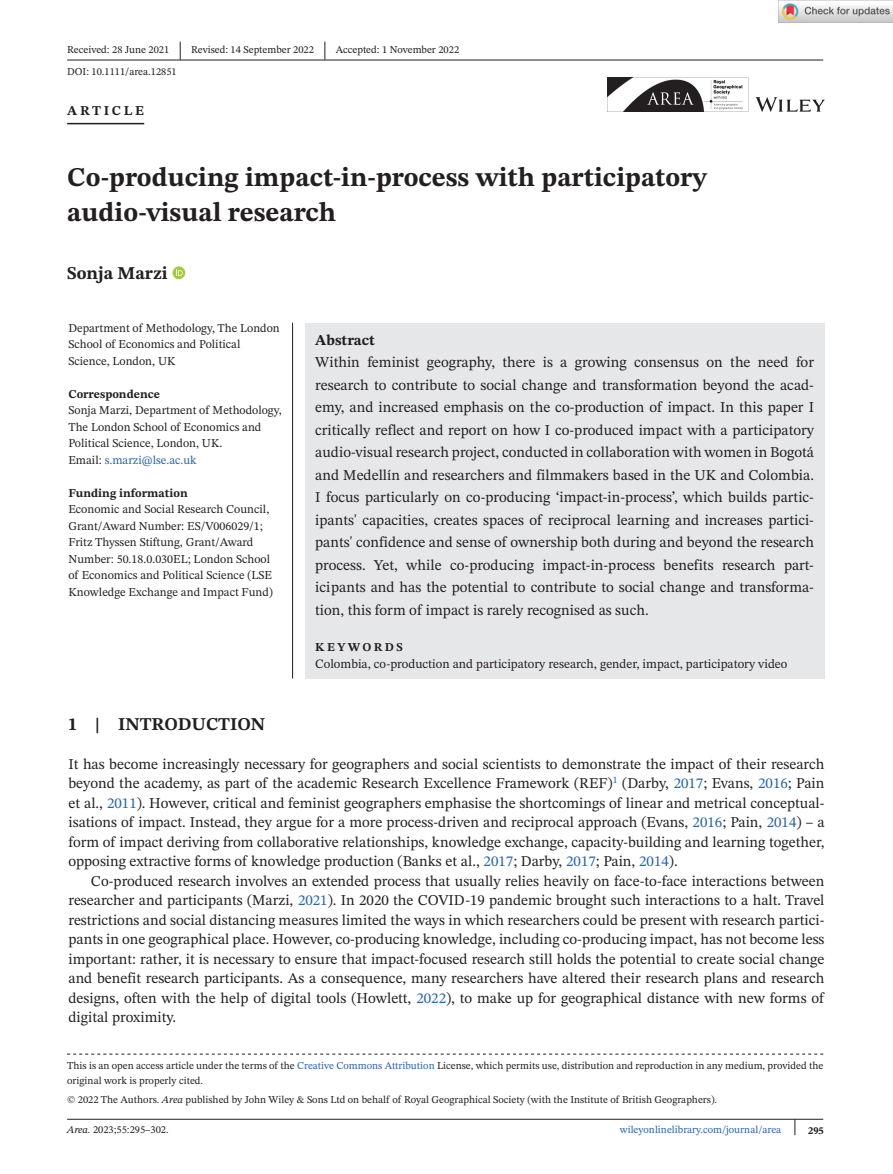
<style>
.page{position:relative;width:893px;height:1174px;background:#fff}
.page>*{position:absolute;margin:0;border:0;box-sizing:border-box;transform-origin:0 0}
.t1{font:700 27px/34.5px "STIX Two Text";color:#231f20}
.t2{font:700 18px "STIX Two Text";color:#231f20}
.t3{font:15px/19.5px "STIX Two Text";color:#231f20;text-align:justify}
.t4{font:700 15px "STIX Two Text";color:#231f20}
.t5{font:700 13.5px "STIX Two Text";letter-spacing:.2em;color:#231f20}
.t6{font:12.75px "STIX Two Text";color:#231f20}
.t7{font:12px/16.5px "STIX Two Text";color:#231f20}
.t8{font:700 12px "STIX Two Text";color:#231f20}
.t9{font:700 12px "STIX Two Text";letter-spacing:.2em;color:#231f20}
.t10{font:10.5px/15px "STIX Two Text";color:#231f20}
.t11{font:10.5px "STIX Two Text";color:#2564af}
.t12{font:700 10.5px "STIX Two Text";color:#231f20}
.s1{color:#2564af}
.s2{font-style:italic}
</style>
<div class="page">
<hr style="left:67px;top:60px;width:756px;height:1px;background:#231f20">
<hr style="left:67px;top:1118px;width:756px;height:1px;background:#231f20">
<div style="left:305px;top:323px;width:519px;height:355px;background:#e6e7e9"></div>
<hr style="left:67px;top:123px;width:77px;height:1px;background:#231f20">
<svg style="left:172px;top:266px;width:13px;height:13px"></svg>
<svg style="left:176px;top:269px;width:7px;height:7px"></svg>
<svg style="left:180px;top:42px;width:1px;height:18px"></svg>
<svg style="left:324px;top:42px;width:1px;height:18px"></svg>
<img style="left:607px;top:78px;width:217px;height:34px">
<svg style="left:67px;top:1053px;width:756px;height:1px"></svg>
<svg style="left:794px;top:1119px;width:1px;height:16px"></svg>
<hr style="left:292px;top:323px;width:1px;height:355px;background:#231f20">
<img style="left:779px;top:0;width:114px;height:23px">
<p class="t10" style="left:67px;top:42px;width:104px">Received: 28 June 2021</p>
<p class="t10" style="left:191px;top:42px;width:124px">Revised: 14 September 2022</p>
<p class="t10" style="left:336px;top:42px;width:125px">Accepted: 1 November 2022</p>
<p class="t10" style="left:67px;top:64px;width:111px">DOI: 10.1111/area.12851</p>
<p class="t5" style="left:67px;top:101px;width:79px">ARTICLE</p>
<h1 class="t1" style="left:67px;top:161px;width:641px">Co-producing impact-in-process with participatory audio-visual research</h1>
<p class="t2" style="left:67px;top:260px;width:102px">Sonja Marzi</p>
<p class="t7" style="left:68px;top:319px;width:213px">Department of Methodology, The London<br>School of Economics and Political<br>Science, London, UK</p>
<p class="t8" style="left:68px;top:385px;width:93px">Correspondence</p>
<p class="t7" style="left:68px;top:402px;width:215px">Sonja Marzi, Department of Methodology, The London School of Economics and Political Science, London, UK.<br>Email: <span class="s1">s.marzi@lse.ac.uk</span></p>
<p class="t8" style="left:68px;top:484px;width:121px">Funding information</p>
<p class="t7" style="left:68px;top:501px;width:206px">Economic and Social Research Council, Grant/Award Number: ES/V006029/1; Fritz Thyssen Stiftung, Grant/Award Number: 50.18.0.030EL; London School of Economics and Political Science (LSE Knowledge Exchange and Impact Fund)</p>
<p class="t4" style="left:315px;top:329px;width:61px">Abstract</p>
<p class="t3" style="left:315px;top:351px;width:500px;line-height:22.5px">Within feminist geography, there is a growing consensus on the need for research to contribute to social change and transformation beyond the acad&shy;emy, and increased emphasis on the co-production of impact. In this paper I critically reflect and report on how I co-produced impact with a participatory audio-visual research project, conducted in collaboration with women in Bogotá and Medellín and researchers and filmmakers based in the UK and Colombia.<br>I focus particularly on co-producing ‘impact-in-process’, which builds partic&shy;ipants' capacities, creates spaces of reciprocal learning and increases partici&shy;pants' confidence and sense of ownership both during and beyond the research process. Yet, while co-producing impact-in-process benefits research part&shy;icipants and has the potential to contribute to social change and transforma&shy;tion, this form of impact is rarely recognised as such.</p>
<p class="t9" style="left:315px;top:638px;width:89px">KEYWORDS</p>
<p class="t6" style="left:315px;top:654px;width:474px">Colombia, co-production and participatory research, gender, impact, participatory video</p>
<p class="t2" style="left:68px;top:711px;width:198px">1 | INTRODUCTION</p>
<p class="t3" style="left:68px;top:754px;width:758px">It has become increasingly necessary for geographers and social scientists to demonstrate the impact of their research beyond the academy, as part of the academic Research Excellence Framework (REF)<sup>1</sup> (Darby, <span class="s1">2017</span>; Evans, <span class="s1">2016</span>; Pain et al., <span class="s1">2011</span>). However, critical and feminist geographers emphasise the shortcomings of linear and metrical conceptual&shy;isations of impact. Instead, they argue for a more process-driven and reciprocal approach (Evans, <span class="s1">2016</span>; Pain, <span class="s1">2014</span>) – a form of impact deriving from collaborative relationships, knowledge exchange, capacity-building and learning together, opposing extractive forms of knowledge production (Banks et al., <span class="s1">2017</span>; Darby, <span class="s1">2017</span>; Pain, <span class="s1">2014</span>).</p>
<p class="t3" style="left:68px;top:871px;width:758px;text-indent:22px">Co-produced research involves an extended process that usually relies heavily on face-to-face interactions between researcher and participants (Marzi, <span class="s1">2021</span>). In 2020 the COVID-19 pandemic brought such interactions to a halt. Travel restrictions and social distancing measures limited the ways in which researchers could be present with research partici&shy;pants in one geographical place. However, co-producing knowledge, including co-producing impact, has not become less important: rather, it is necessary to ensure that impact-focused research still holds the potential to create social change and benefit research participants. As a consequence, many researchers have altered their research plans and research designs, often with the help of digital tools (Howlett, <span class="s1">2022</span>), to make up for geographical distance with new forms of digital proximity.</p>
<p class="t10" style="left:67px;top:1057px;width:758px">This is an open access article under the terms of the <span class="s1">Creative Commons Attribution</span> License, which permits use, distribution and reproduction in any medium, provided the original work is properly cited.</p>
<p class="t10" style="left:67px;top:1092px;width:651px">© 2022 The Authors. <span class="s2">Area</span> published by John Wiley &amp; Sons Ltd on behalf of Royal Geographical Society (with the Institute of British Geographers).</p>
<p class="t10" style="left:67px;top:1122px;width:103px"><span class="s2">Area.</span> 2023;55:295–302.</p>
<p class="t11" style="left:620px;top:1122px;width:163px">wileyonlinelibrary.com/journal/area</p>
<p class="t12" style="left:808px;top:1122px;width:17px">295</p>
</div>
